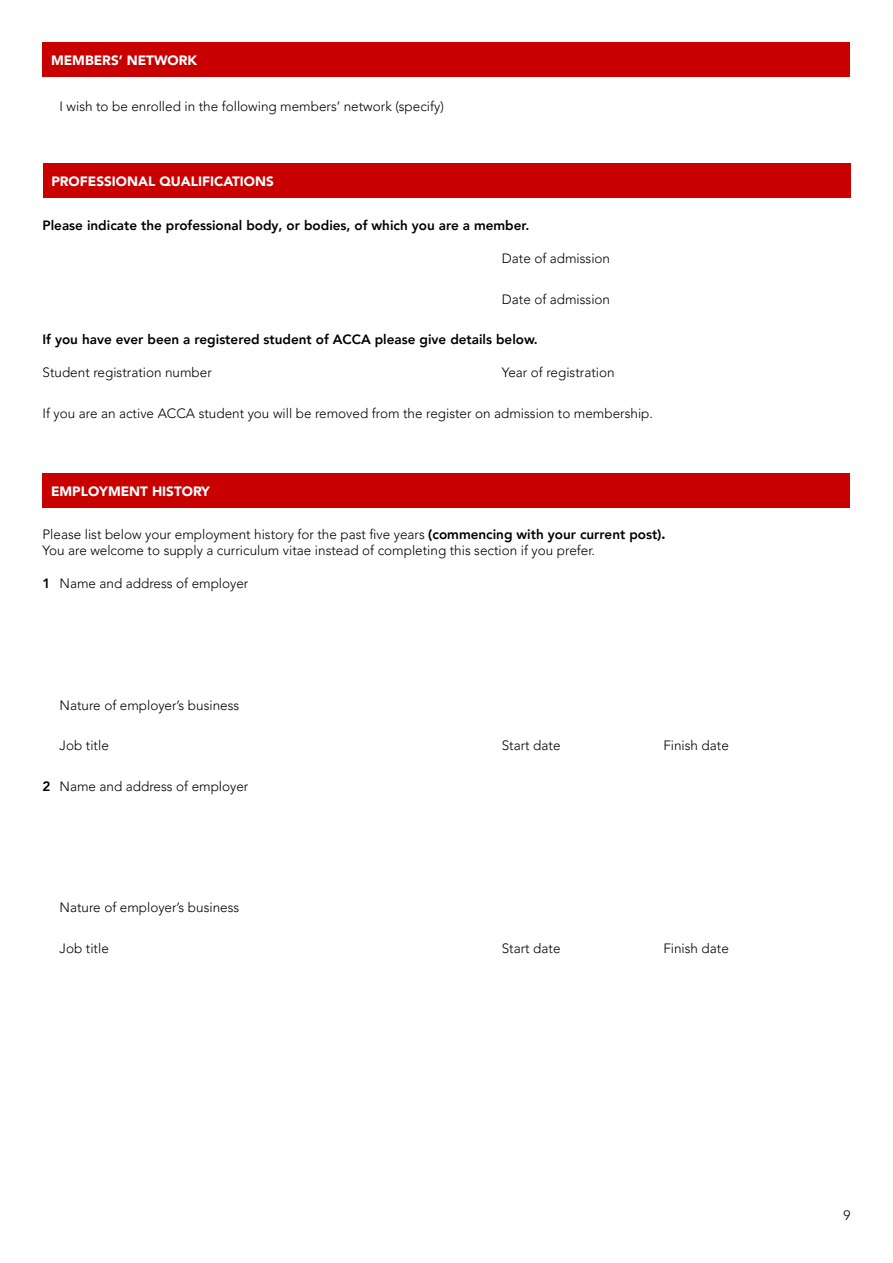
<style>
.page{position:relative;width:893px;height:1263px;background:#fff}
.page>*{position:absolute;margin:0;border:0;box-sizing:border-box;transform-origin:0 0}
.t1{font:300 13.5px/16.5px "Avenir LT Pro";color:#000}
.t2{font:800 13.5px "Avenir LT Pro";color:#000}
.t3{font:900 13.5px "Avenir LT Pro";color:#fff}
.s1{font-weight:900}
.s2{font-weight:800}
</style>
<div class="page">
<div style="left:43px;top:43px;width:807px;height:34px;background:#c80000"></div>
<div style="left:43px;top:164px;width:807px;height:34px;background:#c80000"></div>
<div style="left:43px;top:473px;width:807px;height:34px;background:#c80000"></div>
<p class="t3" style="left:51px;top:52px;width:148px">MEMBERS’ NETWORK</p>
<p class="t1" style="left:60px;top:98px;width:386px">I wish to be enrolled in the following members’ network (specify)</p>
<p class="t3" style="left:51px;top:173px;width:224px">PROFESSIONAL QUALIFICATIONS</p>
<p class="t2" style="left:43px;top:218px;width:488px">Please indicate the professional body, or bodies, of which you are a member.</p>
<p class="t1" style="left:502px;top:250px;width:110px">Date of admission</p>
<p class="t1" style="left:502px;top:291px;width:110px">Date of admission</p>
<p class="t2" style="left:43px;top:332px;width:497px">If you have ever been a registered student of ACCA please give details below.</p>
<p class="t1" style="left:43px;top:364px;width:171px">Student registration number</p>
<p class="t1" style="left:502px;top:364px;width:114px">Year of registration</p>
<p class="t1" style="left:43px;top:405px;width:612px">If you are an active ACCA student you will be removed from the register on admission to membership.</p>
<p class="t3" style="left:51px;top:483px;width:160px">EMPLOYMENT HISTORY</p>
<p class="t1" style="left:43px;top:526px;width:624px">Please list below your employment history for the past five years <span class="s1">(</span><span class="s2">commencing with your current post</span><span class="s1">).<br></span>You are welcome to supply a curriculum vitae instead of completing this section if you prefer.</p>
<p class="t1" style="left:43px;top:575px;width:207px"><span class="s2">1</span> Name and address of employer</p>
<p class="t1" style="left:60px;top:697px;width:181px">Nature of employer’s business</p>
<p class="t1" style="left:60px;top:737px;width:51px">Job title</p>
<p class="t1" style="left:502px;top:737px;width:60px">Start date</p>
<p class="t1" style="left:663px;top:737px;width:67px">Finish date</p>
<p class="t1" style="left:43px;top:778px;width:207px"><span class="s2">2</span> Name and address of employer</p>
<p class="t1" style="left:60px;top:899px;width:181px">Nature of employer’s business</p>
<p class="t1" style="left:60px;top:940px;width:51px">Job title</p>
<p class="t1" style="left:502px;top:940px;width:60px">Start date</p>
<p class="t1" style="left:663px;top:940px;width:67px">Finish date</p>
<p class="t1" style="left:843px;top:1207px;width:9px">9</p>
</div>
